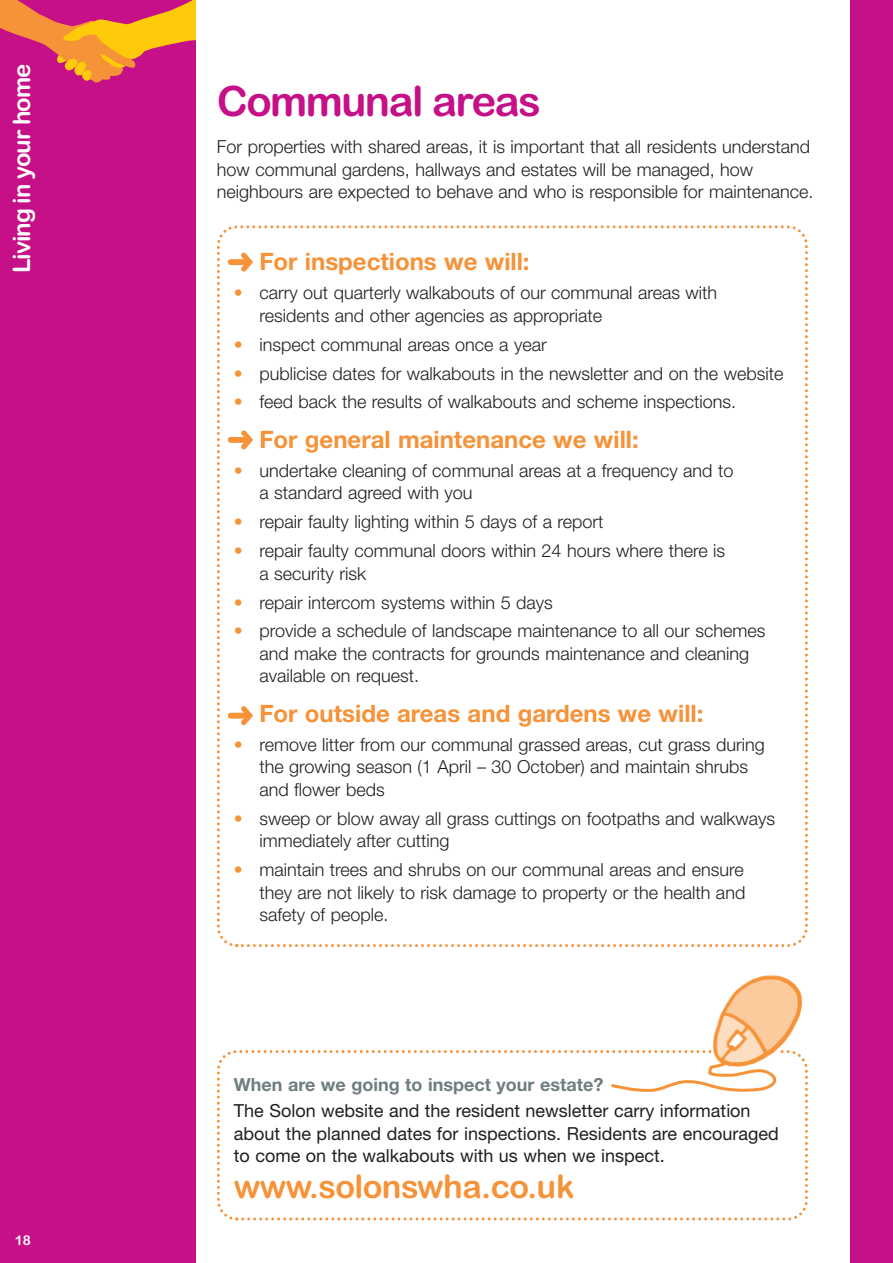
<style>
.page{position:relative;width:893px;height:1263px;background:#fff}
.page>*{position:absolute;margin:0;border:0;box-sizing:border-box;transform-origin:0 0}
.t1{font:42px "Arial Rounded MT Bold";letter-spacing:-.035em;color:#c51088}
.t2{font:32.55px "Arial Rounded MT Bold";letter-spacing:-.02em;color:#f69238}
.t3{font:700 24px "Helvetica Neue";color:#f69238}
.t4{font:24px "Arial Rounded MT Bold";letter-spacing:-.04em;color:#fff}
.t5{font:300 18px/22.5px "Helvetica Neue";color:#231f20}
.t6{font:18px/22.5px "Helvetica Neue";color:#231f20}
.t7{font:700 18px "Helvetica Neue";color:#6f7d80}
.t8{font:13.5px "Arial Rounded MT Bold";color:#fff}
.s1{color:#f69238}
</style>
<div class="page">
<div style="left:0;top:0;width:196px;height:1263px;background:#c51088"></div>
<div style="left:850px;top:0;width:43px;height:1263px;background:#c51088"></div>
<svg style="left:0;top:0;width:196px;height:82px"></svg>
<svg style="left:217px;top:225px;width:591px;height:723px"></svg>
<svg style="left:228px;top:253px;width:25px;height:19px"></svg>
<svg style="left:228px;top:430px;width:25px;height:19px"></svg>
<svg style="left:228px;top:706px;width:25px;height:19px"></svg>
<svg style="left:217px;top:1050px;width:591px;height:171px"></svg>
<img style="left:713px;top:975px;width:95px;height:99px">
<svg style="left:608px;top:1059px;width:176px;height:36px"></svg>
<h3 class="t4" style="left:8px;top:273px;width:211px;rotate:-90deg">Living in your home</h3>
<p class="t8" style="left:15px;top:1232px;width:18px">18</p>
<h1 class="t1" style="left:217px;top:77px;width:326px">Communal areas</h1>
<p class="t5" style="left:217px;top:137px;width:598px">For properties with shared areas, it is important that all residents understand how communal gardens, hallways and estates will be managed, how neighbours are expected to behave and who is responsible for maintenance.</p>
<h3 class="t3" style="left:259px;top:253px;width:272px">For inspections we will:</h3>
<p class="t5" style="left:259px;top:283px;width:459px;text-indent:-26px"><span class="s1">•</span> carry out quarterly walkabouts of our communal areas with residents and other agencies as appropriate</p>
<p class="t5" style="left:234px;top:335px;width:314px"><span class="s1">•</span> inspect communal areas once a year</p>
<p class="t5" style="left:234px;top:364px;width:551px"><span class="s1">•</span> publicise dates for walkabouts in the newsletter and on the website</p>
<p class="t5" style="left:234px;top:392px;width:504px"><span class="s1">•</span> feed back the results of walkabouts and scheme inspections.</p>
<h3 class="t3" style="left:259px;top:431px;width:381px">For general maintenance we will:</h3>
<p class="t5" style="left:259px;top:461px;width:476px;text-indent:-26px"><span class="s1">•</span> undertake cleaning of communal areas at a frequency and to a standard agreed with you</p>
<p class="t5" style="left:234px;top:512px;width:371px"><span class="s1">•</span> repair faulty lighting within 5 days of a report</p>
<p class="t5" style="left:259px;top:541px;width:467px;text-indent:-26px"><span class="s1">•</span> repair faulty communal doors within 24 hours where there is a security risk</p>
<p class="t5" style="left:234px;top:593px;width:321px"><span class="s1">•</span> repair intercom systems within 5 days</p>
<p class="t5" style="left:259px;top:621px;width:508px;text-indent:-26px"><span class="s1">•</span> provide a schedule of landscape maintenance to all our schemes and make the contracts for grounds maintenance and cleaning available on request.</p>
<h3 class="t3" style="left:259px;top:705px;width:445px">For outside areas and gardens we will:</h3>
<p class="t5" style="left:259px;top:735px;width:507px;text-indent:-26px"><span class="s1">•</span> remove litter from our communal grassed areas, cut grass during the growing season (1 April – 30 October) and maintain shrubs and flower beds</p>
<p class="t5" style="left:259px;top:809px;width:517px;text-indent:-26px"><span class="s1">•</span> sweep or blow away all grass cuttings on footpaths and walkways immediately after cutting</p>
<p class="t5" style="left:259px;top:860px;width:487px;text-align:justify;text-indent:-26px"><span class="s1">•</span> maintain trees and shrubs on our communal areas and ensure they are not likely to risk damage to property or the health and safety of people.</p>
<p class="t7" style="left:234px;top:1078px;width:371px">When are we going to inspect your estate?</p>
<p class="t6" style="left:234px;top:1101px;width:546px">The Solon website and the resident newsletter carry information about the planned dates for inspections. Residents are encouraged to come on the walkabouts with us when we inspect.</p>
<h2 class="t2" style="left:234px;top:1168px;width:342px">www.solonswha.co.uk</h2>
</div>
